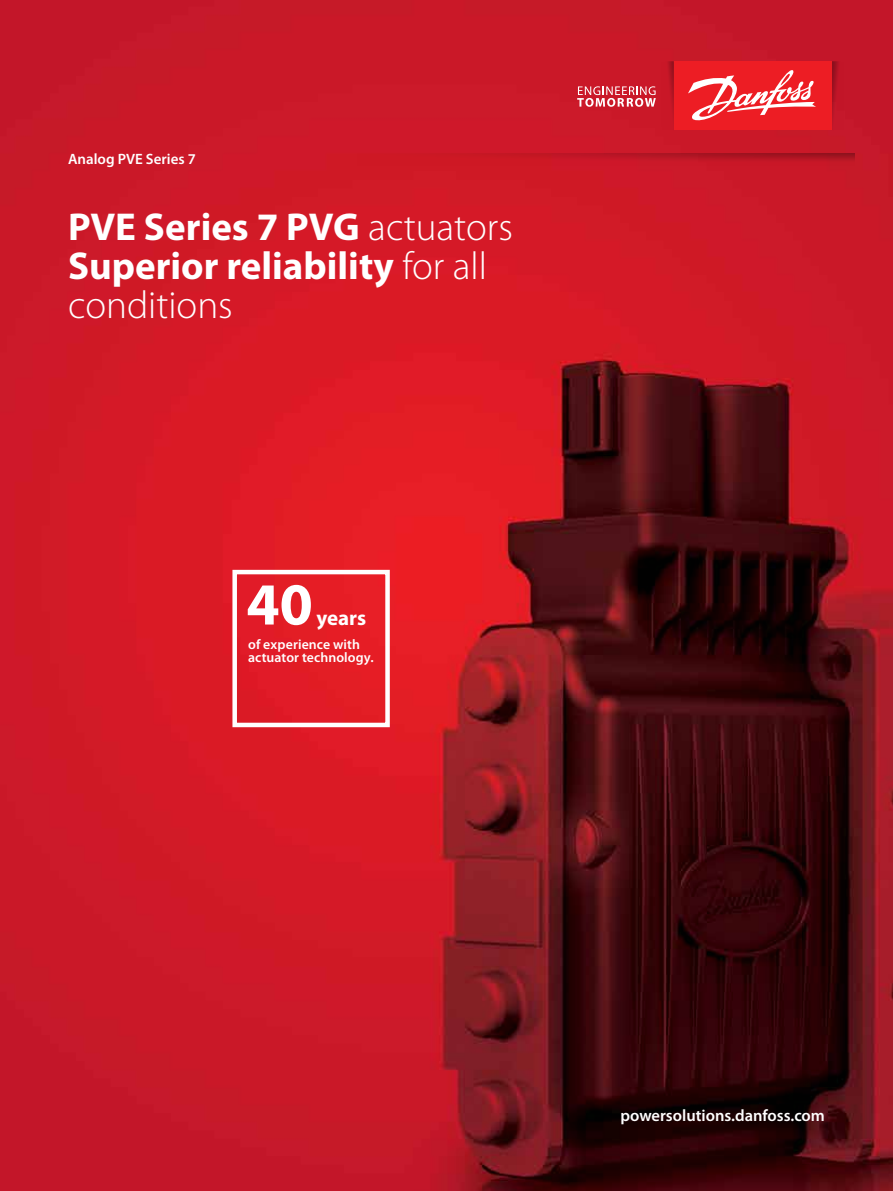
<style>
.page{position:relative;width:893px;height:1191px;background:#fff}
.page>*{position:absolute;margin:0;border:0;box-sizing:border-box;transform-origin:0 0}
.t1{font:700 60px "Myriad Pro";color:#fff}
.t2{font:700 39px/39px "Myriad Pro";color:#fff}
.t3{font:700 21px "Myriad Pro";color:#fff}
.t4{font:600 16.5px "Myriad Pro";color:#fff}
.t5{font:600 15px "Myriad Pro";color:#fff}
.t6{font:600 13.8px/13.4px "Myriad Pro";letter-spacing:.005em;color:#fff}
.s1{font-weight:300}
</style>
<div class="page">
<img style="left:0;top:0;width:893px;height:1191px">
<div style="left:232px;top:570px;width:158px;height:157px;border:4px solid #fff"></div>
<svg style="left:358px;top:153px;width:497px;height:13px;background:#c21624"></svg>
<svg style="left:832px;top:61px;width:12px;height:69px"></svg>
<div style="left:674px;top:61px;width:158px;height:69px;background:#ed1d24"></div>
<svg style="left:577px;top:61px;width:97px;height:69px;background:#cd2b3a"></svg>
<svg style="left:688px;top:70px;width:128px;height:51px"></svg>
<p class="t5" style="left:68px;top:151px;width:129px">Analog PVE Series 7</p>
<p class="t2" style="left:68px;top:208px;width:446px">PVE Series 7 PVG <span class="s1">actuators<br></span>Superior reliability <span class="s1">for all conditions</span></p>
<h1 class="t1" style="left:246px;top:570px;width:68px">40</h1>
<p class="t3" style="left:316px;top:605px;width:51px">years</p>
<p class="t6" style="left:248px;top:638px;width:127px">of experience with actuator technology.</p>
<p class="t4" style="left:621px;top:1106px;width:206px">powersolutions.danfoss.com</p>
</div>
